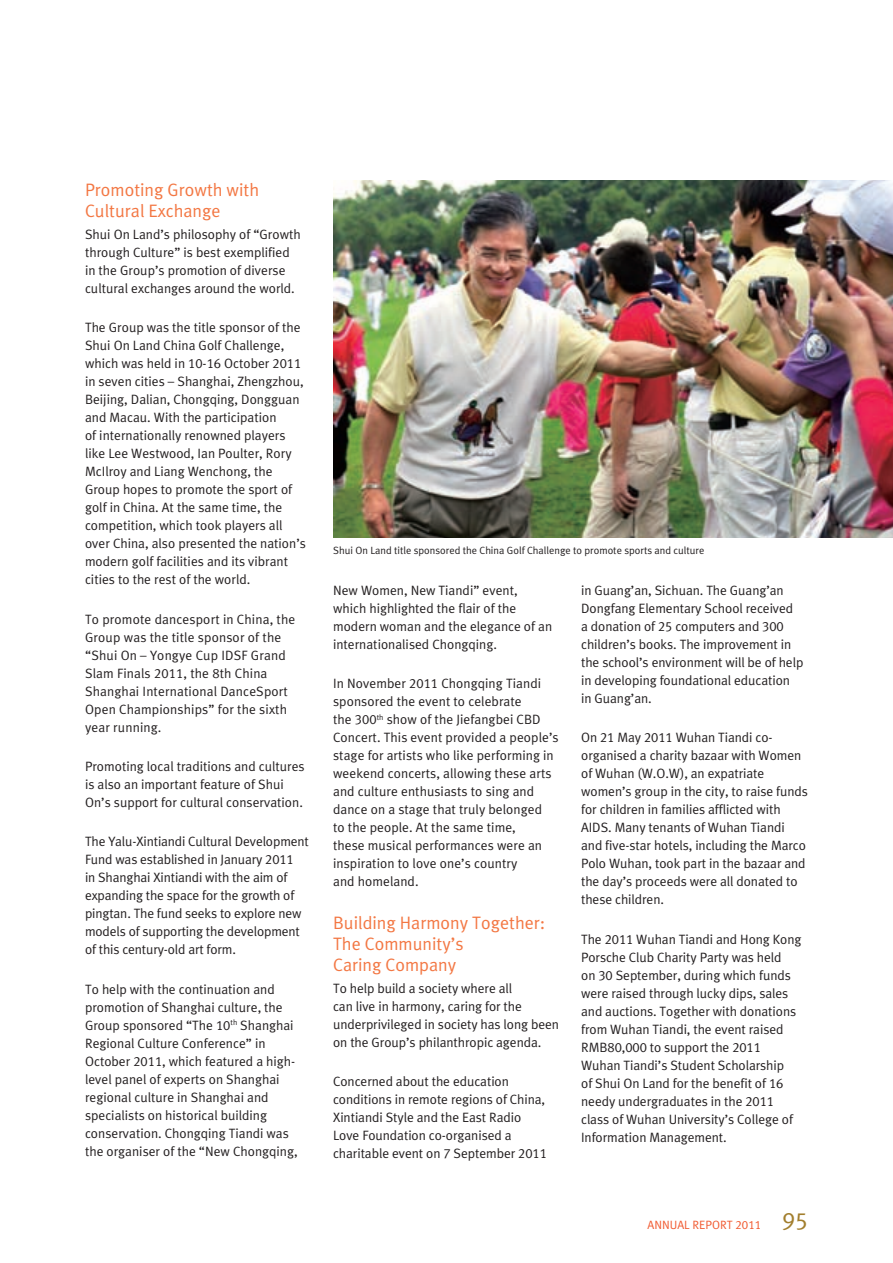
<style>
.page{position:relative;width:893px;height:1263px;background:#fff}
.page>*{position:absolute;margin:0;border:0;box-sizing:border-box;transform-origin:0 0}
.t1{font:18px/21px "New Meta Plu Nor Rom";color:#f37743}
.t2{font:13.5px/18px "New Meta Plu Nor Rom";color:#231f20}
.t3{font:12px "New Meta Plu Nor Rom";color:#f1592f}
.t4{font:10.5px "New Meta Plu Nor Rom";color:#231f20}
.s1{font-size:24px;color:#a27e2d}
</style>
<div class="page">
<img style="left:333px;top:181px;width:560px;height:357px">
<h1 class="t1" style="left:85px;top:179px;width:176px">Promoting Growth with<br>Cultural Exchange</h1>
<p class="t2" style="left:85px;top:225px;width:217px">Shui On Land’s philosophy of “Growth through Culture” is best exemplified in the Group’s promotion of diverse cultural exchanges around the world.</p>
<p class="t2" style="left:85px;top:319px;width:222px">The Group was the title sponsor of the Shui On Land China Golf Challenge, which was held in 10-16 October 2011 in seven cities – Shanghai, Zhengzhou, Beijing, Dalian, Chongqing, Dongguan and Macau. With the participation<br>of internationally renowned players like Lee Westwood, I an Poulter, Rory McI lroy and Liang Wenchong, the Group hopes to promote the sport of golf in China. At the same time, the competition, which took players all over China, also presented the nation’s modern golf facilities and its vibrant cities to the rest of the world.</p>
<p class="t2" style="left:85px;top:610px;width:212px">To promote dancesport in China, the<br>Group was the title sponsor of the “Shui On – Yongye Cup I DSF Grand<br>Slam Finals 2011, the 8th China<br>Shanghai I nternational DanceSport<br>Open Championships” for the sixth year running.</p>
<p class="t2" style="left:85px;top:757px;width:221px">Promoting local traditions and cultures is also an important feature of Shui<br>On’s support for cultural conservation.</p>
<p class="t2" style="left:85px;top:832px;width:225px">The Yalu-Xintiandi Cultural Development Fund was established in January 2011<br>in Shanghai Xintiandi with the aim of expanding the space for the growth of pingtan. The fund seeks to explore new models of supporting the development of this century-old art form.</p>
<p class="t2" style="left:85px;top:980px;width:214px">To help with the continuation and promotion of Shanghai culture, the Group sponsored “The 10<sup>th</sup> Shanghai Regional Culture Conference” in October 2011, which featured a high&shy;level panel of experts on Shanghai regional culture in Shanghai and specialists on historical building conservation. Chongqing Tiandi was the organiser of the “New Chongqing,</p>
<p class="t4" style="left:333px;top:544px;width:373px">Shui On Land title sponsored the China Golf Challenge to promote sports and culture</p>
<p class="t2" style="left:333px;top:581px;width:221px">New Women, New Tiandi” event, which highlighted the flair of the modern woman and the elegance of an internationalised Chongqing.</p>
<p class="t2" style="left:333px;top:674px;width:227px">I n November 2011 Chongqing Tiandi sponsored the event to celebrate<br>the 300<sup>th</sup> show of the Jiefangbei CBD Concert. This event provided a people’s stage for artists who like performing in weekend concerts, allowing these arts and culture enthusiasts to sing and dance on a stage that truly belonged<br>to the people. At the same time,<br>these musical performances were an inspiration to love one’s country<br>and homeland.</p>
<h1 class="t1" style="left:333px;top:912px;width:214px">Building Harmony Together:<br>The Community’s<br>Caring Company</h1>
<p class="t2" style="left:333px;top:979px;width:228px">To help build a society where all<br>can live in harmony, caring for the underprivileged in society has long been on the Group’s philanthropic agenda.</p>
<p class="t2" style="left:333px;top:1072px;width:215px">Concerned about the education conditions in remote regions of China, Xintiandi Style and the East Radio Love Foundation co-organised a charitable event on 7 September 2011</p>
<p class="t2" style="left:581px;top:581px;width:224px">in Guang’an, Sichuan. The Guang’an Dongfang Elementary School received a donation of 25 computers and 300 children’s books. The improvement in the school’s environment will be of help in developing foundational education in Guang’an.</p>
<p class="t2" style="left:581px;top:728px;width:228px">On 21 May 2011 Wuhan Tiandi co&shy;organised a charity bazaar with Women of Wuhan (W.O.W), an expatriate women’s group in the city, to raise funds for children in families afflicted with<br>AI DS. Many tenants of Wuhan Tiandi and five-star hotels, including the Marco Polo Wuhan, took part in the bazaar and the day’s proceeds were all donated to these children.</p>
<p class="t2" style="left:581px;top:930px;width:222px">The 2011 Wuhan Tiandi and Hong Kong Porsche Club Charity Party was held<br>on 30 September, during which funds were raised through lucky dips, sales and auctions. Together with donations from Wuhan Tiandi, the event raised RMB80,000 to support the 2011<br>Wuhan Tiandi’s Student Scholarship<br>of Shui On Land for the benefit of 16 needy undergraduates in the 2011 class of Wuhan U niversity’s College of<br>I nformation Management.</p>
<p class="t3" style="left:648px;top:1218px;width:15px">ANNU</p>
<p class="t3" style="left:677px;top:1218px;width:132px">AL REPORT 2011 <span class="s1">95</span></p>
</div>
